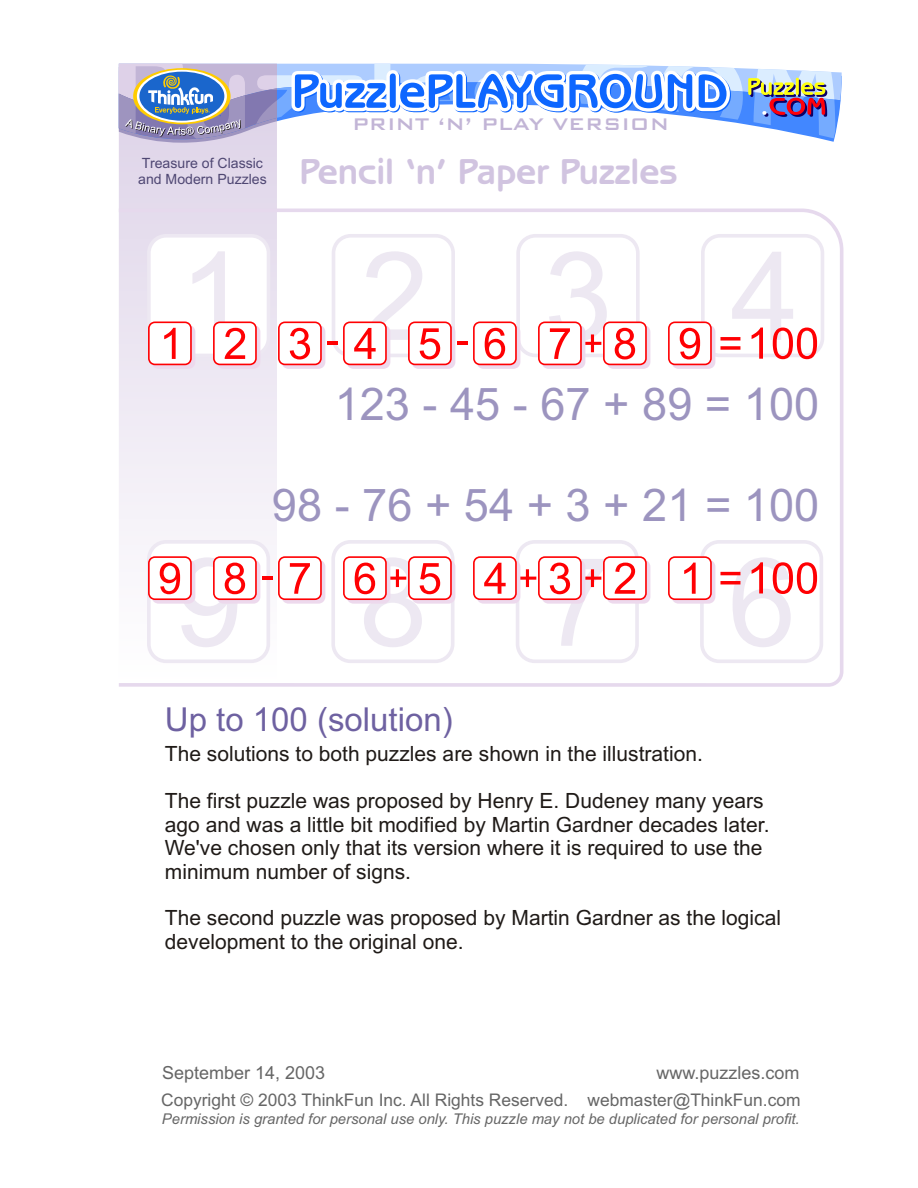
<style>
.page{position:relative;width:918px;height:1188px;background:#fff}
.page>*{position:absolute;margin:0;border:0;box-sizing:border-box;transform-origin:0 0}
.t1{font:45.15px "Arial";color:#9c94bf}
.t2{font:700 36.75px "Benguiat Got Bk BT";color:#d1c4e0}
.t3{font:33px "Arial";color:#6e61a1}
.t4{font:22.5px "Bank Gothic Md BT";color:#c2b5d6}
.t5{font:21px/23.4px "Arial";color:#1f1a17}
.t6{font:18px "Arial";color:#666}
.t7{font:17.4px "Arial";color:#666}
.t8{font:italic 14.85px "Arial";color:#666}
.t9{font:14.1px/15.8px "Arial";color:#4f4773}
</style>
<div class="page">
<div style="left:119px;top:71px;width:158px;height:610px;background:#e2d9eb"></div>
<svg style="left:119px;top:209px;width:724px;height:478px"></svg>
<svg style="left:119px;top:64px;width:723px;height:79px"></svg>
<svg style="left:668px;top:540px;width:155px;height:123px"></svg>
<svg style="left:473px;top:540px;width:177px;height:123px"></svg>
<svg style="left:147px;top:540px;width:125px;height:123px"></svg>
<svg style="left:278px;top:556px;width:47px;height:48px"></svg>
<svg style="left:331px;top:540px;width:124px;height:123px"></svg>
<svg style="left:147px;top:234px;width:123px;height:135px"></svg>
<svg style="left:278px;top:234px;width:372px;height:135px"></svg>
<svg style="left:668px;top:234px;width:156px;height:135px"></svg>
<p class="t9" style="left:138px;top:157px;width:130px">Treasure of Classic and Modern Puzzles</p>
<p class="t4" style="left:352px;top:113px;width:319px">PRINT ‘N’ PLAY VERSION</p>
<h2 class="t2" style="left:299px;top:156px;width:380px">Pencil ‘n’ Paper Puzzles</h2>
<h1 class="t1" style="left:335px;top:387px;width:486px">123-45-67+89=100</h1>
<h1 class="t1" style="left:272px;top:488px;width:549px">98-76+54+3+21=100</h1>
<h3 class="t3" style="left:165px;top:707px;width:289px">Up to 100 (solution)</h3>
<p class="t5" style="left:165px;top:744px;width:540px">The solutions to both puzzles are shown in the illustration.</p>
<p class="t5" style="left:165px;top:791px;width:606px">The first puzzle was proposed by Henry E. Dudeney many years ago and was a little bit modified by Martin Gardner decades later.<br>We've chosen only that its version where it is required to use the minimum number of signs.</p>
<p class="t5" style="left:165px;top:908px;width:618px">The second puzzle was proposed by Martin Gardner as the logical development to the original one.</p>
<p class="t6" style="left:162px;top:1065px;width:165px">September 14, 2003</p>
<p class="t6" style="left:657px;top:1065px;width:145px">www.puzzles.com</p>
<p class="t7" style="left:161px;top:1093px;width:641px">Copyright © 2003 ThinkFun Inc. All Rights Reserved. webmaster@ThinkFun.com</p>
<p class="t8" style="left:162px;top:1113px;width:639px">Permission is granted for personal use only. This puzzle may not be duplicated for personal profit.</p>
</div>
